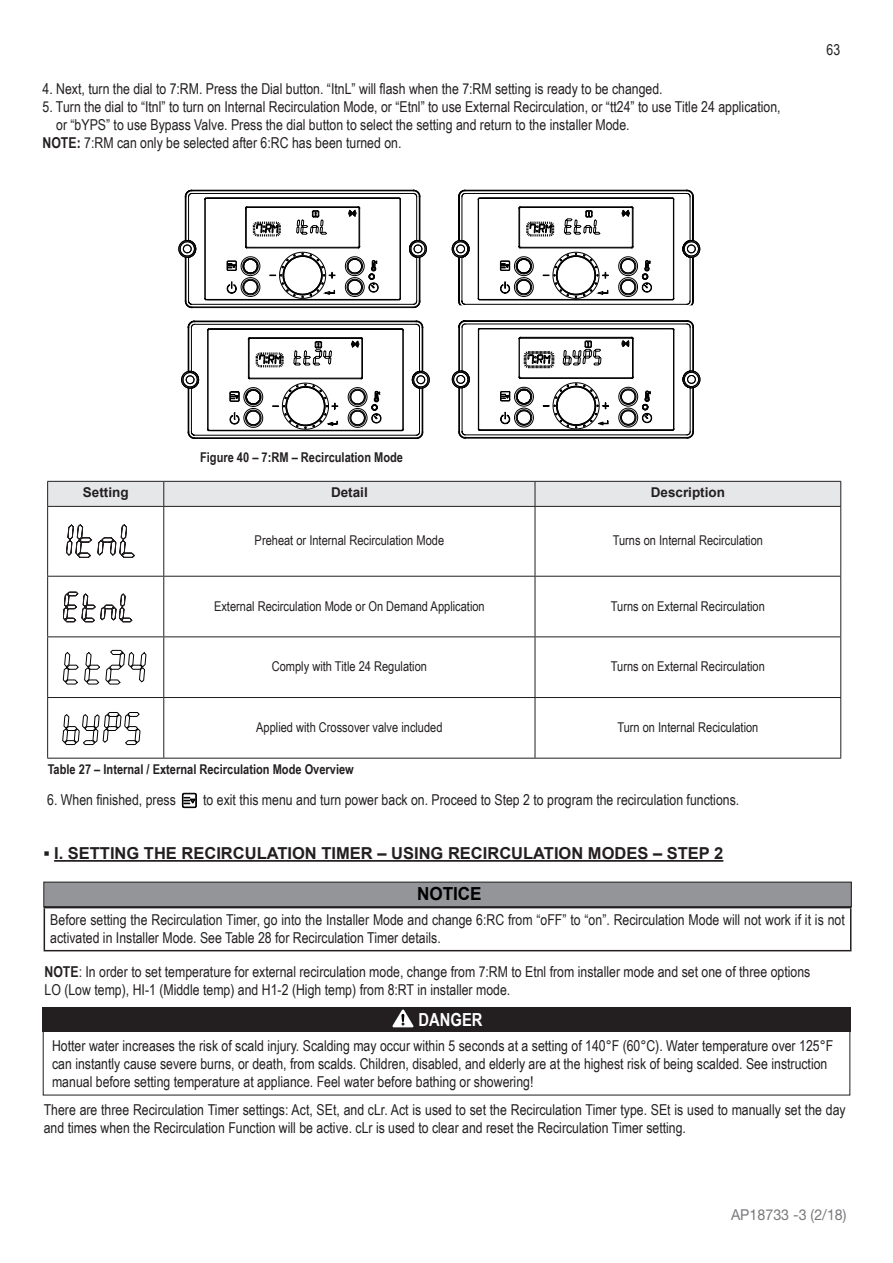
<style>
.page{position:relative;width:893px;height:1263px;background:#fff}
.page>*{position:absolute;margin:0;border:0;box-sizing:border-box;transform-origin:0 0}
.t1{font:700 18px "Arial";color:#000;scale:.95 1}
.t2{font:700 18px "Arial Narrow";color:#fff}
.소제목{font:700 16.5px "Arial";color:#231f20}
.t3{font:15px/18px "Arial Narrow";color:#231f20}
.t4{font:15px "Rheem Sans";color:#78797c;scale:.95 1}
.t5{font:13.5px "Arial Narrow";color:#231f20}
.text_body{font:700 13.5px "Arial Narrow";color:#231f20}
.t6{font:700 13.5px "Arial";color:#231f20}
.s1{font-weight:700}
</style>
<div class="page">
<svg style="left:179px;top:190px;width:247px;height:118px"></svg>
<svg style="left:452px;top:190px;width:248px;height:116px"></svg>
<svg style="left:182px;top:793px;width:15px;height:15px"></svg>
<hr style="left:54px;top:860px;width:669px;height:2px;background:#231f20">
<div style="left:44px;top:882px;width:807px;height:25px;background:#939598"></div>
<div style="left:44px;top:882px;width:807px;height:25px;border:1px solid #231f20"></div>
<hr style="left:44px;top:907px;width:807px;height:1px;background:#231f20">
<hr style="left:44px;top:908px;width:1px;height:42px;background:#231f20">
<hr style="left:850px;top:908px;width:1px;height:42px;background:#231f20">
<hr style="left:44px;top:950px;width:807px;height:1px;background:#231f20">
<div style="left:43px;top:1031px;width:807px;height:64px;border:1px solid #231f20"></div>
<div style="left:42px;top:1007px;width:809px;height:24px;background:#231f20"></div>
<svg style="left:392px;top:1009px;width:21px;height:18px"></svg>
<svg style="left:182px;top:321px;width:247px;height:117px"></svg>
<svg style="left:452px;top:321px;width:248px;height:117px"></svg>
<svg style="left:48px;top:507px;width:792px;height:251px"></svg>
<svg style="left:47px;top:481px;width:794px;height:25px;background:#dddee0"></svg>
<hr style="left:47px;top:506px;width:117px;height:1px;background:#231f20">
<hr style="left:47px;top:507px;width:1px;height:69px;background:#231f20">
<hr style="left:164px;top:506px;width:371px;height:1px;background:#231f20">
<hr style="left:163px;top:507px;width:1px;height:69px;background:#231f20">
<hr style="left:535px;top:506px;width:306px;height:1px;background:#231f20">
<hr style="left:535px;top:507px;width:1px;height:69px;background:#231f20">
<hr style="left:840px;top:507px;width:1px;height:69px;background:#231f20">
<hr style="left:47px;top:576px;width:117px;height:1px;background:#231f20">
<hr style="left:47px;top:577px;width:1px;height:59px;background:#231f20">
<hr style="left:164px;top:576px;width:371px;height:1px;background:#231f20">
<hr style="left:163px;top:577px;width:1px;height:59px;background:#231f20">
<hr style="left:535px;top:576px;width:306px;height:1px;background:#231f20">
<hr style="left:535px;top:577px;width:1px;height:59px;background:#231f20">
<hr style="left:840px;top:577px;width:1px;height:59px;background:#231f20">
<hr style="left:47px;top:636px;width:117px;height:1px;background:#231f20">
<hr style="left:47px;top:637px;width:1px;height:60px;background:#231f20">
<hr style="left:164px;top:636px;width:371px;height:1px;background:#231f20">
<hr style="left:163px;top:637px;width:1px;height:60px;background:#231f20">
<hr style="left:535px;top:636px;width:306px;height:1px;background:#231f20">
<hr style="left:535px;top:637px;width:1px;height:60px;background:#231f20">
<hr style="left:840px;top:637px;width:1px;height:60px;background:#231f20">
<hr style="left:47px;top:697px;width:117px;height:1px;background:#231f20">
<hr style="left:47px;top:698px;width:1px;height:60px;background:#231f20">
<hr style="left:164px;top:697px;width:371px;height:1px;background:#231f20">
<hr style="left:163px;top:698px;width:1px;height:60px;background:#231f20">
<hr style="left:535px;top:697px;width:306px;height:1px;background:#231f20">
<hr style="left:535px;top:698px;width:1px;height:60px;background:#231f20">
<hr style="left:840px;top:698px;width:1px;height:60px;background:#231f20">
<hr style="left:47px;top:758px;width:117px;height:1px;background:#231f20">
<hr style="left:164px;top:758px;width:371px;height:1px;background:#231f20">
<hr style="left:535px;top:758px;width:306px;height:1px;background:#231f20">
<svg style="left:63px;top:650px;width:84px;height:35px"></svg>
<svg style="left:63px;top:580px;width:69px;height:42px"></svg>
<svg style="left:66px;top:524px;width:69px;height:44px"></svg>
<div style="left:55px;top:709px;width:93px;height:45px;background:#fff"></div>
<svg style="left:62px;top:712px;width:78px;height:33px"></svg>
<p class="t3" style="left:43px;top:79px;width:622px">4. Next, turn the dial to 7:RM. Press the Dial button. “ItnL” will flash when the 7:RM setting is ready to be changed.</p>
<p class="t3" style="left:43px;top:97px;width:739px">5. Turn the dial to “Itnl” to turn on Internal Recirculation Mode, or “Etnl” to use External Recirculation, or “tt24” to use Title 24 application,</p>
<p class="t3" style="left:56px;top:115px;width:575px">or “bYPS” to use Bypass Valve. Press the dial button to select the setting and return to the installer Mode.</p>
<p class="t3" style="left:43px;top:133px;width:360px"><span class="s1">NOTE:</span> 7:RM can only be selected after 6:RC has been turned on.</p>
<p class="t3" style="left:827px;top:40px;width:15px">63</p>
<p class="text_body" style="left:200px;top:447px;width:205px">Figure 40 – 7:RM – Recirculation Mode</p>
<p class="t6" style="left:83px;top:483px;width:47px">Setting</p>
<p class="t6" style="left:331px;top:483px;width:38px">Detail</p>
<p class="t6" style="left:651px;top:483px;width:76px">Description</p>
<p class="t5" style="left:255px;top:531px;width:191px">Preheat or Internal Recirculation Mode</p>
<p class="t5" style="left:613px;top:531px;width:152px">Turns on Internal Recirculation</p>
<p class="t5" style="left:214px;top:596px;width:272px">External Recirculation Mode or On Demand Application</p>
<p class="t5" style="left:611px;top:596px;width:156px">Turns on External Recirculation</p>
<p class="t5" style="left:272px;top:656px;width:157px">Comply with Title 24 Regulation</p>
<p class="t5" style="left:611px;top:656px;width:156px">Turns on External Recirculation</p>
<p class="t5" style="left:256px;top:717px;width:188px">Applied with Crossover valve included</p>
<p class="t5" style="left:617px;top:717px;width:143px">Turn on Internal Reciculation</p>
<p class="text_body" style="left:48px;top:759px;width:308px">Table 27 – Internal / External Recirculation Mode Overview</p>
<p class="t3" style="left:47px;top:790px;width:130px">6. When finished, press</p>
<p class="t3" style="left:203px;top:790px;width:538px">to exit this menu and turn power back on. Proceed to Step 2 to program the recirculation functions.</p>
<p class="소제목" style="left:44px;top:842px;width:681px">▪ I. SETTING THE RECIRCULATION TIMER – USING RECIRCULATION MODES – STEP 2</p>
<p class="t1" style="left:417px;top:882px;width:70px">NOTICE</p>
<p class="t3" style="left:50px;top:910px;width:796px">Before setting the Recirculation Timer, go into the Installer Mode and change 6:RC from “oFF” to “on”. Recirculation Mode will not work if it is not activated in Installer Mode. See Table 28 for Recirculation Timer details.</p>
<p class="t3" style="left:45px;top:962px;width:767px"><span class="s1">NOTE</span>: In order to set temperature for external recirculation mode, change from 7:RM to Etnl from installer mode and set one of three options</p>
<p class="t3" style="left:45px;top:980px;width:467px">LO (Low temp), HI-1 (Middle temp) and H1-2 (High temp) from 8:RT in installer mode.</p>
<p class="t2" style="left:419px;top:1006px;width:65px">DANGER</p>
<p class="t3" style="left:52px;top:1036px;width:783px">Hotter water increases the risk of scald injury. Scalding may occur within 5 seconds at a setting of 140°F (60°C). Water temperature over 125°F can instantly cause severe burns, or death, from scalds. Children, disabled, and elderly are at the highest risk of being scalded. See instruction manual before setting temperature at appliance. Feel water before bathing or showering!</p>
<p class="t3" style="left:44px;top:1100px;width:803px">There are three Recirculation Timer settings: Act, SEt, and cLr. Act is used to set the Recirculation Timer type. SEt is used to manually set the day and times when the Recirculation Function will be active. cLr is used to clear and reset the Recirculation Timer setting.</p>
<p class="t4" style="left:731px;top:1205px;width:123px">AP18733 -3 (2/18)</p>
</div>
